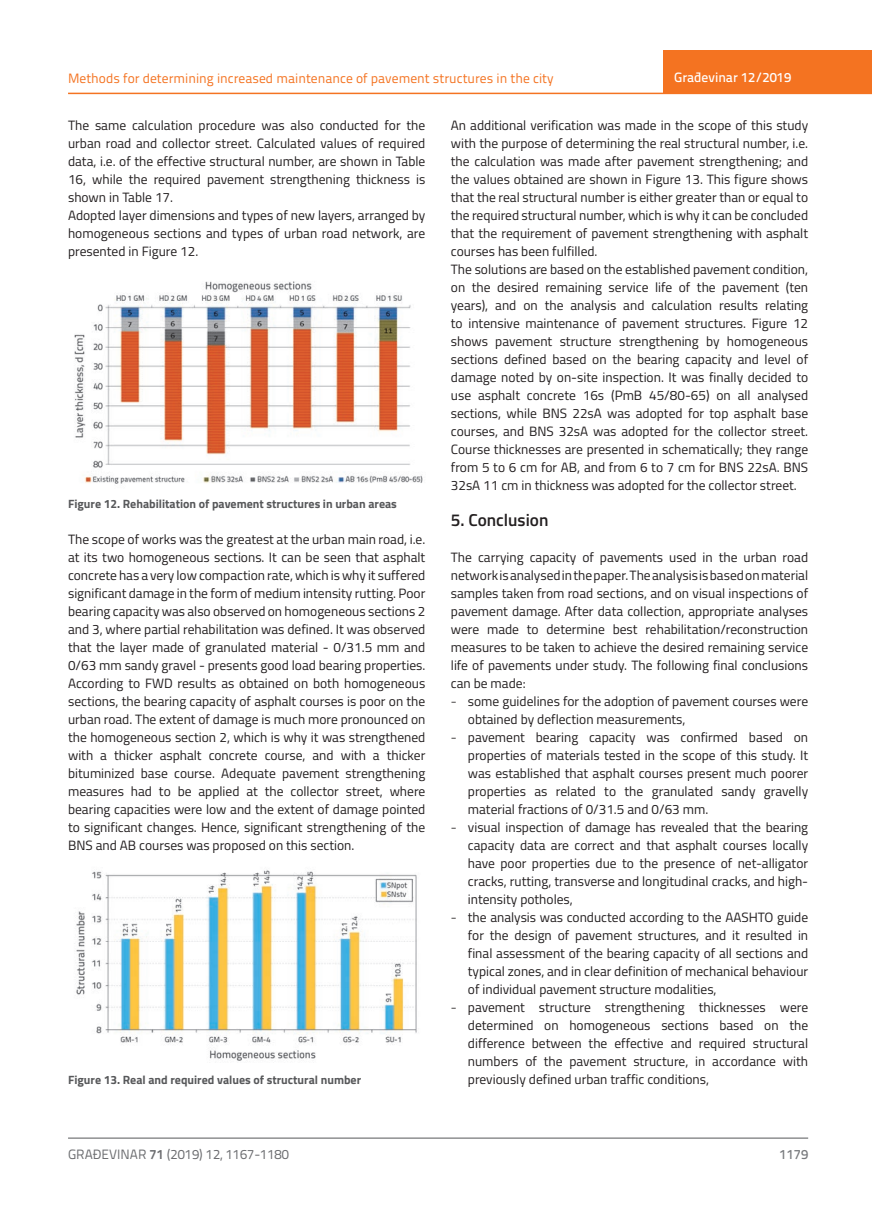
<style>
.page{position:relative;width:872px;height:1212px;background:#fff}
.page>*{position:absolute;margin:0;border:0;box-sizing:border-box;transform-origin:0 0}
.t1{font:600 17.25px "Titillium";color:#231f20}
.t2{font:13.5px/18px "Titillium";color:#231f20;text-align:justify}
.t3{font:13.5px "Titillium Text 22 L";color:#f47321}
.t4{font:13.5px "Titillium Text 22 L";color:#6c6d70}
.t5{font:500 13.5px "Titillium Text 22 L";color:#fff}
.t6{font:500 13.5px "Titillium Text 22 L";color:#787a7d}
.t7{font:700 12px "Titillium";color:#57585a}
.s1{font-family:"Titillium Text 22 L";font-weight:300}
.s2{font-weight:700}
</style>
<div class="page">
<hr style="left:68px;top:93px;width:804px;height:1px;background:#f47321">
<div style="left:663px;top:50px;width:209px;height:44px;background:#f47321"></div>
<hr style="left:68px;top:1138px;width:740px;height:1px;background:#57585a">
<img style="left:74px;top:281px;width:349px;height:203px">
<img style="left:76px;top:870px;width:341px;height:191px">
<p class="t3" style="left:68px;top:68px;width:487px">Methods for determining increased maintenance of pavement structures in the city</p>
<p class="t2" style="left:68px;top:115px;width:359px;text-align:left">The same calculation procedure was also conducted for the urban road and collector street. Calculated values of required data, i.e. of the effective structural number, are shown in Table 16, while the required pavement strengthening thickness is shown in Table 17.<br>Adopted layer dimensions and types of new layers, arranged by homogeneous sections and types of urban road network, are presented in Figure 12.</p>
<p class="t5" style="left:674px;top:67px;width:118px">Građevinar 12/2019</p>
<p class="t2" style="left:451px;top:115px;width:359px;text-align:left">An additional verification was made in the scope of this study with the purpose of determining the real structural number, i.e. the calculation was made after pavement strengthening; and the values obtained are shown in Figure 13. This figure shows that the real structural number is either greater than or equal to the required structural number, which is why it can be concluded that the requirement of pavement strengthening with asphalt courses has been fulfilled.<br>The solutions are based on the established pavement condition, on the desired remaining service life of the pavement (ten years), and on the analysis and calculation results relating to intensive maintenance of pavement structures. Figure 12 shows pavement structure strengthening by homogeneous sections defined based on the bearing capacity and level of damage noted by on-site inspection. It was finally decided to use asphalt concrete 16s (PmB 45/80-65) on all analysed sections, while BNS 22sA was adopted for top asphalt base courses, and BNS 32sA was adopted for the collector street.<br>Course thicknesses are presented in schematically; they range from 5 to 6 cm for AB, and from 6 to 7 cm for BNS 22sA. BNS 32sA 11 cm in thickness was adopted for the collector street.</p>
<p class="t1" style="left:451px;top:507px;width:99px">5. Conclusion</p>
<p class="t2" style="left:451px;top:547px;width:359px">The carrying capacity of pavements used in the urban road network is analysed in the paper. The analysis is based on material samples taken from road sections, and on visual inspections of pavement damage. After data collection, appropriate analyses were made to determine best rehabilitation/reconstruction measures to be taken to achieve the desired remaining service life of pavements under study. The following final conclusions can be made:</p>
<p class="t2" style="left:468px;top:692px;width:342px;text-indent:-17px"><span class="s1">-</span> some guidelines for the adoption of pavement courses were obtained by deflection measurements,</p>
<p class="t2" style="left:468px;top:728px;width:342px;text-indent:-17px"><span class="s1">-</span> pavement bearing capacity was confirmed based on properties of materials tested in the scope of this study. It was established that asphalt courses present much poorer properties as related to the granulated sandy gravelly material fractions of 0/31.5 and 0/63 mm.</p>
<p class="t2" style="left:468px;top:818px;width:342px;text-indent:-17px"><span class="s1">-</span> visual inspection of damage has revealed that the bearing capacity data are correct and that asphalt courses locally have poor properties due to the presence of net-alligator cracks, rutting, transverse and longitudinal cracks, and high&shy;intensity potholes,</p>
<p class="t2" style="left:468px;top:908px;width:342px;text-indent:-17px"><span class="s1">-</span> the analysis was conducted according to the AASHTO guide for the design of pavement structures, and it resulted in final assessment of the bearing capacity of all sections and typical zones, and in clear definition of mechanical behaviour of individual pavement structure modalities,</p>
<p class="t2" style="left:468px;top:998px;width:342px;text-indent:-17px"><span class="s1">-</span> pavement structure strengthening thicknesses were determined on homogeneous sections based on the difference between the effective and required structural numbers of the pavement structure, in accordance with previously defined urban traffic conditions,</p>
<p class="t7" style="left:68px;top:494px;width:330px">Figure 12. Rehabilitation of pavement structures in urban areas</p>
<p class="t2" style="left:68px;top:529px;width:359px">The scope of works was the greatest at the urban main road, i.e. at its two homogeneous sections. It can be seen that asphalt concrete has a very low compaction rate, which is why it suffered significant damage in the form of medium intensity rutting. Poor bearing capacity was also observed on homogeneous sections 2 and 3, where partial rehabilitation was defined. It was observed that the layer made of granulated material - 0/31.5 mm and 0/63 mm sandy gravel - presents good load bearing properties.<br>According to FWD results as obtained on both homogeneous sections, the bearing capacity of asphalt courses is poor on the urban road. The extent of damage is much more pronounced on the homogeneous section 2, which is why it was strengthened with a thicker asphalt concrete course, and with a thicker bituminized base course. Adequate pavement strengthening measures had to be applied at the collector street, where bearing capacities were low and the extent of damage pointed to significant changes. Hence, significant strengthening of the BNS and AB courses was proposed on this section.</p>
<p class="t7" style="left:68px;top:1071px;width:295px">Figure 13. Real and required values of structural number</p>
<p class="t4" style="left:68px;top:1144px;width:222px">GRAĐEVINAR <span class="s2">71</span> (2019) 12, 1167-1180</p>
<p class="t6" style="left:779px;top:1144px;width:30px">1179</p>
</div>
